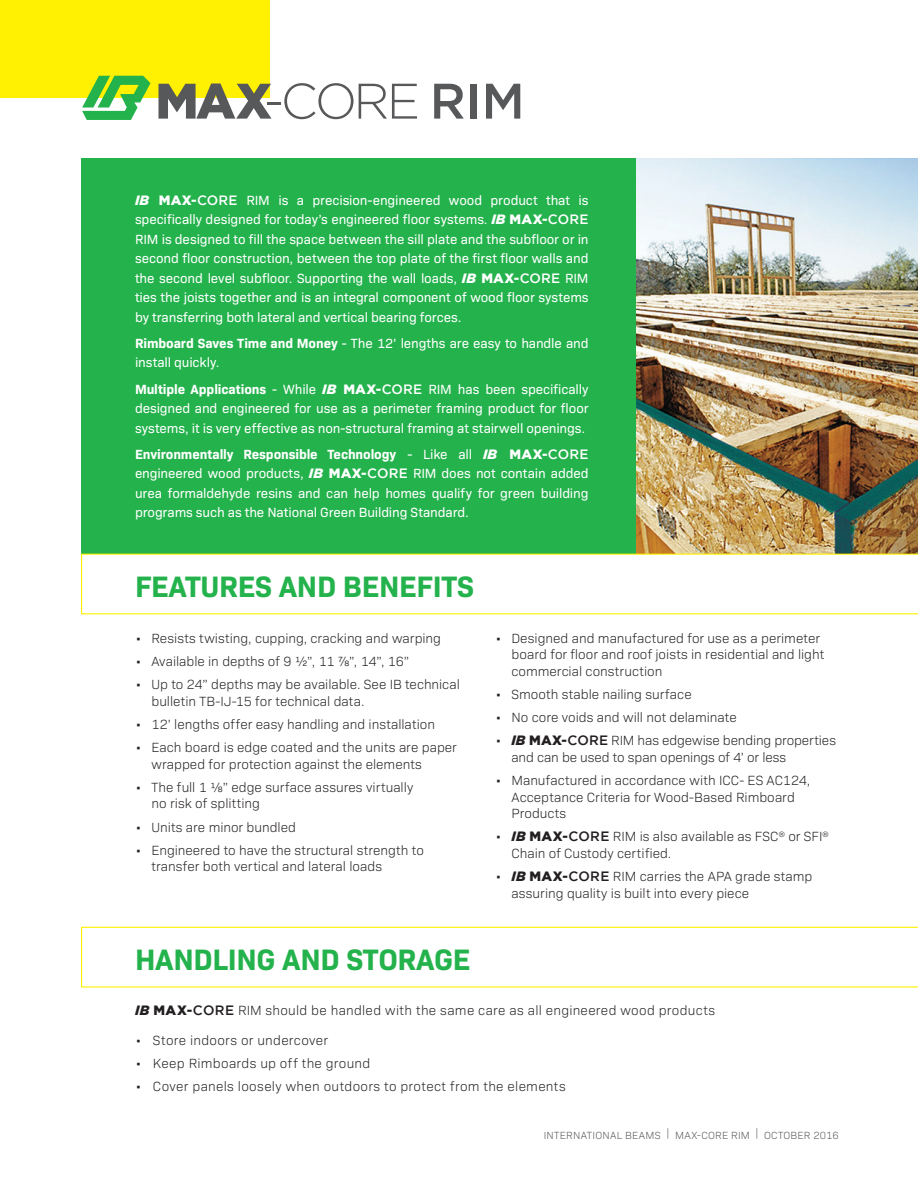
<style>
.page{position:relative;width:918px;height:1188px;background:#fff}
.page>*{position:absolute;margin:0;border:0;box-sizing:border-box;transform-origin:0 0}
.t1{font:700 30px "Bio Sans";letter-spacing:-.01em;color:#23b24b}
.IB_Body_Copy_MM{font:300 13.5px/16.5px "Bio Sans";letter-spacing:.005em;color:#231f20}
.IB_Body_Copy_MM-2{font:13.5px/19.5px "Bio Sans";letter-spacing:-.005em;color:#fff;text-align:justify}
.IB_Body_Copy_MM-3{font:300 13.5px "Bio Sans";letter-spacing:.025em;color:#231f20}
.IB_Body_Copy_MM-4{font:300 10.5px "Bio Sans";letter-spacing:.025em;color:#57585a}
.s1{font-family:"Gotham";font-weight:900;font-style:italic}
.s2{font-family:"Gotham";font-weight:900}
.s3{font-family:"Gotham";font-weight:500}
.s4{font-weight:700}
</style>
<div class="page">
<div style="left:81px;top:158px;width:837px;height:396px;background:#23b24b"></div>
<div style="left:0;top:0;width:270px;height:98px;background:#fff101"></div>
<svg style="left:82px;top:76px;width:68px;height:44px"></svg>
<svg style="left:158px;top:83px;width:259px;height:36px"></svg>
<svg style="left:434px;top:84px;width:30px;height:35px"></svg>
<div style="left:471px;top:84px;width:6px;height:35px;background:#57585a"></div>
<svg style="left:486px;top:84px;width:34px;height:35px"></svg>
<svg style="left:81px;top:927px;width:837px;height:61px"></svg>
<img style="left:636px;top:158px;width:282px;height:395px">
<svg style="left:81px;top:554px;width:837px;height:60px"></svg>
<p class="IB_Body_Copy_MM-2" style="left:135px;top:189px;width:455px"><span class="s1">IB</span> <span class="s2">MAX-</span><span class="s3">CORE</span> RIM is a precision-engineered wood product that is specifically designed for today’s engineered floor systems. <span class="s1">IB</span> <span class="s2">MAX-</span><span class="s3">CORE </span>RIM is designed to fill the space between the sill plate and the subfloor or in second floor construction, between the top plate of the first floor walls and the second level subfloor. Supporting the wall loads, <span class="s1">IB</span> <span class="s2">MAX-</span><span class="s3">CORE</span> RIM ties the joists together and is an integral component of wood floor systems by transferring both lateral and vertical bearing forces.</p>
<p class="IB_Body_Copy_MM-2" style="left:135px;top:332px;width:455px"><span class="s4">Rimboard Saves Time and Money</span> - The 12’ lengths are easy to handle and install quickly.</p>
<p class="IB_Body_Copy_MM-2" style="left:135px;top:378px;width:455px"><span class="s4">Multiple Applications</span> - While <span class="s1">IB</span> <span class="s2">MAX-</span><span class="s3">CORE</span> RIM has been specifically designed and engineered for use as a perimeter framing product for floor systems, it is very effective as non-structural framing at stairwell openings.</p>
<p class="IB_Body_Copy_MM-2" style="left:135px;top:443px;width:455px"><span class="s4">Environmentally Responsible Technology</span> - Like all <span class="s1">IB</span> <span class="s2">MAX-</span><span class="s3">CORE </span>engineered wood products, <span class="s1">IB</span> <span class="s2">MAX-</span><span class="s3">CORE</span> RIM does not contain added urea formaldehyde resins and can help homes qualify for green building programs such as the National Green Building Standard.</p>
<p class="t1" style="left:135px;top:563px;width:341px">FEATURES AND BENEFITS</p>
<p class="IB_Body_Copy_MM" style="left:135px;top:629px;width:308px">• Resists twisting, cupping, cracking and warping</p>
<p class="IB_Body_Copy_MM" style="left:135px;top:652px;width:276px">• Available in depths of 9 1/2”, 11 7/8”, 14”, 16”</p>
<p class="IB_Body_Copy_MM" style="left:152px;top:675px;width:310px;text-indent:-16px">• Up to 24” depths may be available. See IB technical bulletin TB-IJ-15 for technical data.</p>
<p class="IB_Body_Copy_MM" style="left:135px;top:715px;width:302px">• 12’ lengths offer easy handling and installation</p>
<p class="IB_Body_Copy_MM" style="left:152px;top:738px;width:307px;text-indent:-16px">• Each board is edge coated and the units are paper wrapped for protection against the elements</p>
<p class="IB_Body_Copy_MM" style="left:152px;top:778px;width:263px;text-indent:-16px">• The full 1 1/8” edge surface assures virtually no risk of splitting</p>
<p class="IB_Body_Copy_MM" style="left:135px;top:818px;width:162px">• Units are minor bundled</p>
<p class="IB_Body_Copy_MM" style="left:152px;top:841px;width:274px;text-indent:-16px">• Engineered to have the structural strength to transfer both vertical and lateral loads</p>
<p class="t1" style="left:135px;top:936px;width:337px">HANDLING AND STORAGE</p>
<p class="IB_Body_Copy_MM" style="left:512px;top:629px;width:314px;text-indent:-16px">• Designed and manufactured for use as a perimeter board for floor and roof joists in residential and light commercial construction</p>
<p class="IB_Body_Copy_MM" style="left:495px;top:685px;width:198px">• Smooth stable nailing surface</p>
<p class="IB_Body_Copy_MM" style="left:495px;top:708px;width:243px">• No core voids and will not delaminate</p>
<p class="IB_Body_Copy_MM" style="left:512px;top:731px;width:326px;text-indent:-16px">• <span class="s1">IB</span> <span class="s2">MAX-</span><span class="s3">CORE</span> RIM has edgewise bending properties and can be used to span openings of 4’ or less</p>
<p class="IB_Body_Copy_MM" style="left:512px;top:771px;width:300px;text-indent:-16px">• Manufactured in accordance with ICC- ES AC124,<br>Acceptance Criteria for Wood-Based Rimboard<br>Products</p>
<p class="IB_Body_Copy_MM" style="left:512px;top:827px;width:319px;text-indent:-16px">• <span class="s1">IB</span> <span class="s2">MAX-</span><span class="s3">CORE</span> RIM is also available as FSC<sup>®</sup> or SFI<sup>®<br></sup>Chain of Custody certified.</p>
<p class="IB_Body_Copy_MM" style="left:512px;top:867px;width:302px;text-indent:-16px">• <span class="s1">IB</span> <span class="s2">MAX-</span><span class="s3">CORE</span> RIM carries the APA grade stamp assuring quality is built into every piece</p>
<p class="IB_Body_Copy_MM" style="left:135px;top:1001px;width:582px"><span class="s1">IB</span> <span class="s2">MAX-</span><span class="s3">CORE</span> RIM should be handled with the same care as all engineered wood products</p>
<p class="IB_Body_Copy_MM" style="left:135px;top:1031px;width:195px">• Store indoors or undercover</p>
<p class="IB_Body_Copy_MM" style="left:135px;top:1054px;width:237px">• Keep Rimboards up off the ground</p>
<p class="IB_Body_Copy_MM-3" style="left:135px;top:1077px;width:432px">• Cover panels loosely when outdoors to protect from the elements</p>
<p class="IB_Body_Copy_MM-4" style="left:544px;top:1128px;width:297px">INTERNATIONAL BEAMS | MAX-CORE RIM | OCTOBER 2016</p>
</div>
